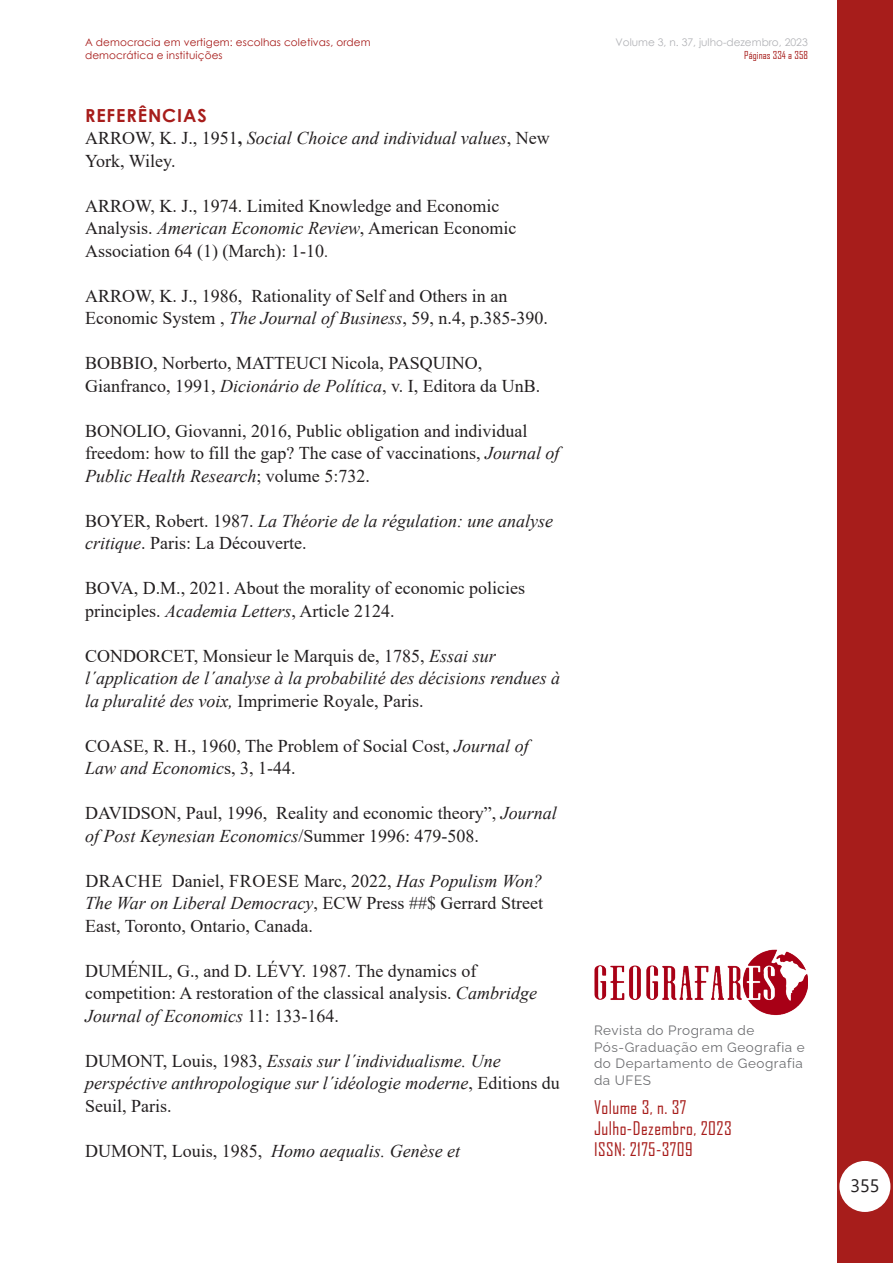
<style>
.page{position:relative;width:893px;height:1263px;background:#fff}
.page>*{position:absolute;margin:0;border:0;box-sizing:border-box;transform-origin:0 0}
.Geo_Referências{font:18px/22.5px "Times New Roman";color:#231f20}
.Geo_Referências-2{font:italic 18px/22.5px "Times New Roman";color:#231f20}
.t1{font:18px/21px "Agency FB";letter-spacing:.025em;color:#a71d1b}
.Geo_Título_Capítulo_Vermelho{font:700 18px "Century Gothic";letter-spacing:.05em;color:#a71d1b}
.t2{font:18px "Segoe UI";color:#231f20}
.t3{font:13.5px/16.5px "Raleway";letter-spacing:.04em;color:#6c6d70}
.t4{font:10.5px/12.6px "Century Gothic";letter-spacing:.01em;color:#a71d1b}
.t5{font:10.5px "Century Gothic";color:#b2b3b7}
.t6{font:10.5px "Agency FB";letter-spacing:.01em;color:#a71d1b}
.s1{font-style:normal}
.s2{font-weight:700;font-style:normal}
.s3{font-style:italic}
.s4{font-size:15.75px}
</style>
<div class="page">
<div style="left:837px;top:0;width:56px;height:1263px;background:#a71d1b"></div>
<div style="left:839px;top:1161px;width:51px;height:51px;background:#fff;border-radius:50%"></div>
<img style="left:594px;top:949px;width:213px;height:67px">
<p class="t4" style="left:85px;top:36px;width:287px">A democracia em vertigem: escolhas coletivas, ordem democrática e instituições</p>
<p class="Geo_Título_Capítulo_Vermelho" style="left:85px;top:101px;width:123px">REFERÊNCIAS</p>
<p class="Geo_Referências-2" style="left:85px;top:126px;width:466px"><span class="s1">ARROW, K. J., 1951</span><span class="s2">,</span> Social Choice and individual values<span class="s1">, New<br>York, Wiley.</span></p>
<p class="Geo_Referências" style="left:85px;top:194px;width:433px">ARROW, K. J., 1974. Limited Knowledge and Economic<br>Analysis. <span class="s3">American Economic Review</span>, American Economic<br>Association 64 (1) (March): 1-10<span class="s4">.</span></p>
<p class="Geo_Referências" style="left:85px;top:284px;width:464px">ARROW, K. J., 1986, Rationality of Self and Others in an<br>Economic System , <span class="s3">The Journal of Business</span>, 59, n.4, p.385-390.</p>
<p class="Geo_Referências" style="left:85px;top:351px;width:457px">BOBBIO, Norberto, MATTEUCI Nicola, PASQUINO,<br>Gianfranco, 1991, <span class="s3">Dicionário de Política</span>, v. I, Editora da UnB.</p>
<p class="Geo_Referências" style="left:85px;top:419px;width:476px">BONOLIO, Giovanni, 2016, Public obligation and individual freedom: how to fill the gap? The case of vaccinations, <span class="s3">Journal of<br>Public Health Research</span>; volume 5:732.</p>
<p class="Geo_Referências-2" style="left:85px;top:509px;width:469px"><span class="s1">BOYER, Robert. 1987.</span> La Théorie de la régulation: une analyse critique<span class="s1">. Paris: La Découverte.</span></p>
<p class="Geo_Referências" style="left:85px;top:576px;width:442px">BOVA, D.M., 2021. About the morality of economic policies principles. <span class="s3">Academia Letters</span>, Article 2124.</p>
<p class="Geo_Referências-2" style="left:85px;top:644px;width:477px"><span class="s1">CONDORCET, Monsieur le Marquis de, 1785,</span> Essai sur l´application de l´analyse à la probabilité des décisions rendues à la pluralité des voix, <span class="s1">Imprimerie Royale, Paris.</span></p>
<p class="Geo_Referências" style="left:85px;top:734px;width:445px">COASE, R. H., 1960, The Problem of Social Cost, <span class="s3">Journal of<br>Law and Economic</span>s, 3, 1-44.</p>
<p class="Geo_Referências" style="left:85px;top:801px;width:473px">DAVIDSON, Paul, 1996, Reality and economic theory”, <span class="s3">Journal of Post Keynesian Economics</span>/Summer 1996: 479-508.</p>
<p class="Geo_Referências" style="left:85px;top:869px;width:459px;text-align:justify">DRACHE Daniel, FROESE Marc, 2022, <span class="s3">Has Populism Won?<br>The War on Liberal Democracy</span>, ECW Press ##$ Gerrard Street East, Toronto, Ontario, Canada.</p>
<p class="Geo_Referências" style="left:85px;top:959px;width:453px">DUMÉNIL, G., and D. LÉVY. 1987. The dynamics of competition: A restoration of the classical analysis. <span class="s3">Cambridge<br>Journal of Economics</span> 11: 133-164.</p>
<p class="Geo_Referências-2" style="left:85px;top:1049px;width:476px"><span class="s1">DUMONT, Louis, 1983,</span> Essais sur l´individualisme. Une perspéctive anthropologique sur l´idéologie moderne<span class="s1">, Editions du<br>Seuil, Paris.</span></p>
<p class="Geo_Referências-2" style="left:85px;top:1139px;width:377px"><span class="s1">DUMONT, Louis, 1985,</span> Homo aequalis. Genèse et</p>
<p class="t5" style="left:615px;top:35px;width:194px">Volume 3, n. 37, julho-dezembro, 2023</p>
<p class="t6" style="left:744px;top:49px;width:65px">Páginas 334 a 358</p>
<p class="t3" style="left:594px;top:1021px;width:212px">Revista do Programa de<br>Pós-Graduação em Geografia e do Departamento de Geografia da UFES</p>
<p class="t1" style="left:594px;top:1096px;width:139px">Volume 3, n. 37<br>Julho-Dezembro, 2023<br>ISSN: 2175-3709</p>
<p class="t2" style="left:850px;top:1168px;width:31px">355</p>
</div>
